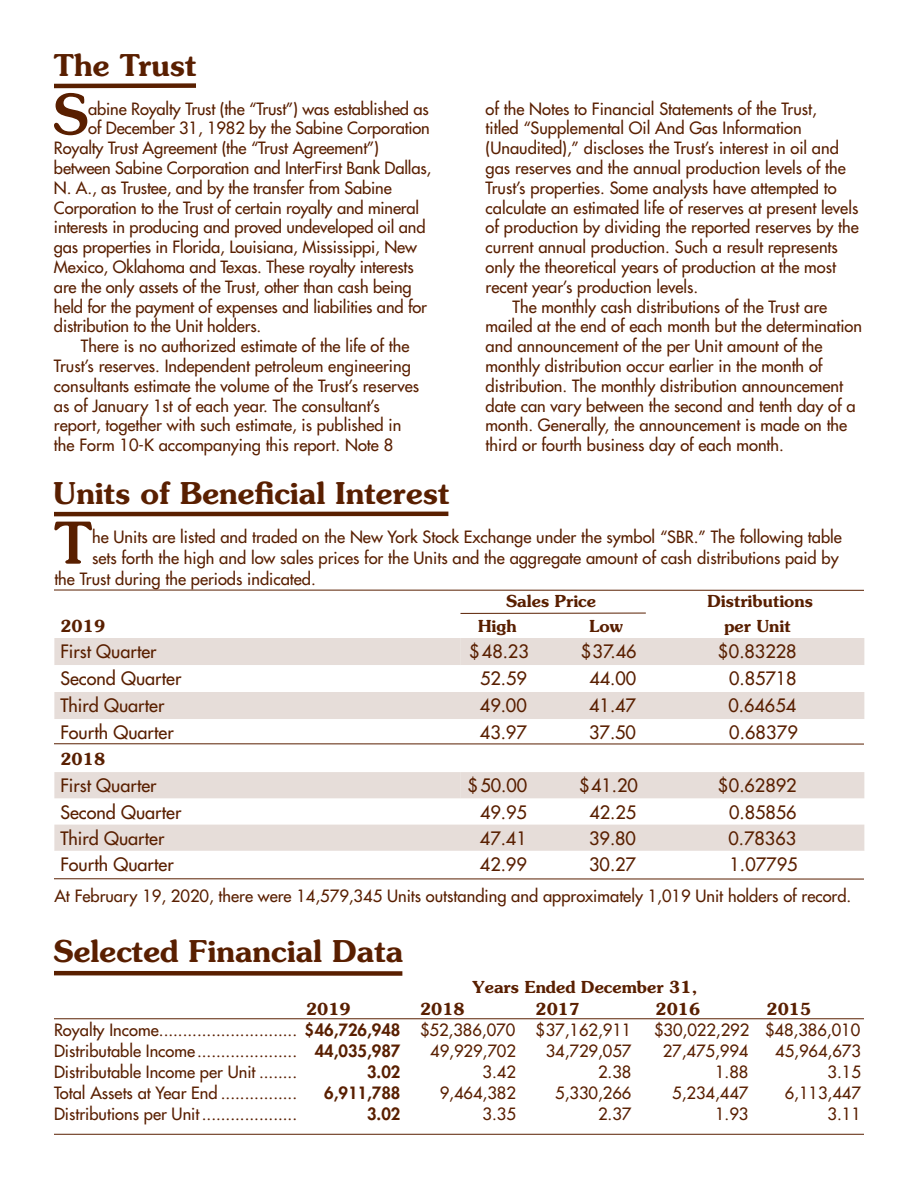
<style>
.page{position:relative;width:918px;height:1188px;background:#fff}
.page>*{position:absolute;margin:0;border:0;box-sizing:border-box;transform-origin:0 0}
.t1{font:500 57.45px "Souvenir";color:#591f00}
.t2{font:500 55.5px "Souvenir";color:#591f00}
.t3{font:600 30px "Souvenir";color:#591f00}
.t4{font:18px "Futura";color:#591f00}
.t5{font:16.5px "Futura";color:#591f00}
.t6{font:600 16.5px "Souvenir";color:#591f00}
.t7{font:800 16.5px "Futura";color:#591f00}
.s1{font-weight:800}
</style>
<div class="page">
<hr style="left:54px;top:1018px;width:810px;height:1px;background:#591f00">
<hr style="left:54px;top:1134px;width:810px;height:1px;background:#591f00">
<svg style="left:54px;top:638px;width:810px;height:213px"></svg>
<svg style="left:461px;top:638px;width:403px;height:160px;fill:#e6ddd9"></svg>
<hr style="left:460px;top:613px;width:186px;height:1px;background:#591f00">
<hr style="left:54px;top:743px;width:810px;height:1px;background:#591f00">
<hr style="left:54px;top:590px;width:810px;height:1px;background:#591f00">
<hr style="left:54px;top:878px;width:810px;height:1px;background:#591f00">
<div style="left:54px;top:83px;width:142px;height:5px;background:#591f00"></div>
<hr style="left:54px;top:512px;width:394px;height:4px;background:#591f00">
<div style="left:54px;top:971px;width:348px;height:5px;background:#591f00"></div>
<h3 class="t3" style="left:54px;top:46px;width:144px">The Trust</h3>
<h2 class="t2" style="left:53px;top:81px;width:37px">S</h2>
<p class="t5" style="left:88px;top:98px;width:342px">abine Royalty Trust (the “Trust”) was established as</p>
<p class="t5" style="left:88px;top:118px;width:343px">of December 31, 1982 by the Sabine Corporation</p>
<p class="t5" style="left:54px;top:137px;width:327px">Royalty Trust Agreement (the “Trust Agreement”)</p>
<p class="t5" style="left:54px;top:157px;width:379px">between Sabine Corporation and InterFirst Bank Dallas,</p>
<p class="t5" style="left:54px;top:177px;width:339px">N. A., as Trustee, and by the transfer from Sabine</p>
<p class="t5" style="left:54px;top:197px;width:367px">Corporation to the Trust of certain royalty and mineral</p>
<p class="t5" style="left:54px;top:217px;width:373px">interests in producing and proved undeveloped oil and</p>
<p class="t5" style="left:54px;top:236px;width:364px">gas properties in Florida, Louisiana, Mississippi, New</p>
<p class="t5" style="left:54px;top:256px;width:361px">Mexico, Oklahoma and Texas. These royalty interests</p>
<p class="t5" style="left:54px;top:276px;width:359px">are the only assets of the Trust, other than cash being</p>
<p class="t5" style="left:54px;top:296px;width:374px">held for the payment of expenses and liabilities and for</p>
<p class="t5" style="left:54px;top:316px;width:209px">distribution to the Unit holders.</p>
<p class="t5" style="left:81px;top:335px;width:330px">There is no authorized estimate of the life of the</p>
<p class="t5" style="left:54px;top:355px;width:358px">Trust’s reserves. Independent petroleum engineering</p>
<p class="t5" style="left:54px;top:375px;width:367px">consultants estimate the volume of the Trust’s reserves</p>
<p class="t5" style="left:54px;top:395px;width:327px">as of January 1st of each year. The consultant’s</p>
<p class="t5" style="left:54px;top:415px;width:349px">report, together with such estimate, is published in</p>
<p class="t5" style="left:54px;top:434px;width:341px">the Form 10-K accompanying this report. Note 8</p>
<h3 class="t3" style="left:54px;top:474px;width:397px">Units of Beneficial Interest</h3>
<p class="t5" style="left:486px;top:98px;width:333px">of the Notes to Financial Statements of the Trust,</p>
<p class="t5" style="left:486px;top:118px;width:318px">titled “Supplemental Oil And Gas Information</p>
<p class="t5" style="left:486px;top:137px;width:355px">(Unaudited),” discloses the Trust’s interest in oil and</p>
<p class="t5" style="left:486px;top:157px;width:362px">gas reserves and the annual production levels of the</p>
<p class="t5" style="left:486px;top:177px;width:353px">Trust’s properties. Some analysts have attempted to</p>
<p class="t5" style="left:486px;top:197px;width:374px">calculate an estimated life of reserves at present levels</p>
<p class="t5" style="left:486px;top:217px;width:375px">of production by dividing the reported reserves by the</p>
<p class="t5" style="left:486px;top:236px;width:354px">current annual production. Such a result represents</p>
<p class="t5" style="left:486px;top:256px;width:352px">only the theoretical years of production at the most</p>
<p class="t5" style="left:486px;top:276px;width:214px">recent year’s production levels.</p>
<p class="t5" style="left:513px;top:296px;width:316px">The monthly cash distributions of the Trust are</p>
<p class="t5" style="left:486px;top:316px;width:378px">mailed at the end of each month but the determination</p>
<p class="t5" style="left:486px;top:335px;width:338px">and announcement of the per Unit amount of the</p>
<p class="t5" style="left:486px;top:355px;width:338px">monthly distribution occur earlier in the month of</p>
<p class="t5" style="left:486px;top:375px;width:359px">distribution. The monthly distribution announcement</p>
<p class="t5" style="left:486px;top:395px;width:372px">date can vary between the second and tenth day of a</p>
<p class="t5" style="left:486px;top:415px;width:363px">month. Generally, the announcement is made on the</p>
<p class="t5" style="left:486px;top:434px;width:300px">third or fourth business day of each month.</p>
<h1 class="t1" style="left:54px;top:508px;width:39px">T</h1>
<p class="t5" style="left:92px;top:526px;width:751px">he Units are listed and traded on the New York Stock Exchange under the symbol “SBR.” The following table</p>
<p class="t5" style="left:92px;top:547px;width:748px">sets forth the high and low sales prices for the Units and the aggregate amount of cash distributions paid by</p>
<p class="t5" style="left:54px;top:568px;width:263px">the Trust during the periods indicated.</p>
<p class="t6" style="left:506px;top:591px;width:92px">Sales Price</p>
<p class="t6" style="left:707px;top:591px;width:107px">Distributions</p>
<p class="t6" style="left:60px;top:616px;width:46px">2019</p>
<p class="t6" style="left:478px;top:616px;width:40px">High</p>
<p class="t6" style="left:590px;top:616px;width:35px">Low</p>
<p class="t6" style="left:724px;top:616px;width:68px">per Unit</p>
<p class="t4" style="left:60px;top:640px;width:98px">First Quarter</p>
<p class="t4" style="left:469px;top:640px;width:61px">$48.23</p>
<p class="t4" style="left:581px;top:640px;width:57px">$37.46</p>
<p class="t4" style="left:718px;top:640px;width:80px">$0.83228</p>
<p class="t4" style="left:60px;top:667px;width:122px">Second Quarter</p>
<p class="t4" style="left:480px;top:667px;width:48px">52.59</p>
<p class="t4" style="left:589px;top:667px;width:48px">44.00</p>
<p class="t4" style="left:729px;top:667px;width:69px">0.85718</p>
<p class="t4" style="left:60px;top:694px;width:105px">Third Quarter</p>
<p class="t4" style="left:480px;top:694px;width:48px">49.00</p>
<p class="t4" style="left:589px;top:694px;width:48px">41.47</p>
<p class="t4" style="left:729px;top:694px;width:69px">0.64654</p>
<p class="t4" style="left:60px;top:721px;width:115px">Fourth Quarter</p>
<p class="t4" style="left:480px;top:721px;width:48px">43.97</p>
<p class="t4" style="left:589px;top:721px;width:48px">37.50</p>
<p class="t4" style="left:729px;top:721px;width:70px">0.68379</p>
<p class="t6" style="left:60px;top:749px;width:46px">2018</p>
<p class="t4" style="left:60px;top:774px;width:98px">First Quarter</p>
<p class="t4" style="left:468px;top:774px;width:61px">$50.00</p>
<p class="t4" style="left:579px;top:774px;width:60px">$41.20</p>
<p class="t4" style="left:718px;top:774px;width:80px">$0.62892</p>
<p class="t4" style="left:60px;top:800px;width:122px">Second Quarter</p>
<p class="t4" style="left:480px;top:800px;width:48px">49.95</p>
<p class="t4" style="left:589px;top:800px;width:48px">42.25</p>
<p class="t4" style="left:729px;top:800px;width:69px">0.85856</p>
<p class="t4" style="left:60px;top:827px;width:105px">Third Quarter</p>
<p class="t4" style="left:480px;top:827px;width:48px">47.41</p>
<p class="t4" style="left:589px;top:827px;width:48px">39.80</p>
<p class="t4" style="left:729px;top:827px;width:69px">0.78363</p>
<p class="t4" style="left:60px;top:853px;width:115px">Fourth Quarter</p>
<p class="t4" style="left:480px;top:853px;width:48px">42.99</p>
<p class="t4" style="left:589px;top:853px;width:48px">30.27</p>
<p class="t4" style="left:729px;top:853px;width:70px">1.07795</p>
<p class="t5" style="left:54px;top:886px;width:798px">At February 19, 2020, there were 14,579,345 Units outstanding and approximately 1,019 Unit holders of record.</p>
<h3 class="t3" style="left:53px;top:933px;width:351px">Selected Financial Data</h3>
<p class="t6" style="left:473px;top:977px;width:226px">Years Ended December 31,</p>
<p class="t6" style="left:306px;top:999px;width:46px">2019</p>
<p class="t6" style="left:420px;top:999px;width:46px">2018</p>
<p class="t6" style="left:536px;top:999px;width:46px">2017</p>
<p class="t6" style="left:656px;top:999px;width:46px">2016</p>
<p class="t6" style="left:767px;top:999px;width:46px">2015</p>
<p class="t5" style="left:54px;top:1020px;width:579px">Royalty Income............................. <span class="s1">$46,726,948</span> $52,386,070 $37,162,911</p>
<p class="t5" style="left:654px;top:1020px;width:208px">$30,022,292 $48,386,010</p>
<p class="t5" style="left:54px;top:1041px;width:348px">Distributable Income..................... <span class="s1">44,035,987</span></p>
<p class="t5" style="left:430px;top:1041px;width:87px">49,929,702</p>
<p class="t5" style="left:546px;top:1041px;width:87px">34,729,057</p>
<p class="t5" style="left:663px;top:1041px;width:87px">27,475,994</p>
<p class="t5" style="left:775px;top:1041px;width:87px">45,964,673</p>
<p class="t5" style="left:54px;top:1062px;width:245px">Distributable Income per Unit ........</p>
<p class="t7" style="left:367px;top:1061px;width:35px">3.02</p>
<p class="t5" style="left:483px;top:1062px;width:35px">3.42</p>
<p class="t5" style="left:598px;top:1062px;width:35px">2.38</p>
<p class="t5" style="left:715px;top:1062px;width:35px">1.88</p>
<p class="t5" style="left:828px;top:1062px;width:35px">3.15</p>
<p class="t5" style="left:54px;top:1083px;width:245px">Total Assets at Year End ................</p>
<p class="t7" style="left:324px;top:1082px;width:78px">6,911,788</p>
<p class="t5" style="left:440px;top:1083px;width:78px">9,464,382</p>
<p class="t5" style="left:555px;top:1083px;width:78px">5,330,266</p>
<p class="t5" style="left:672px;top:1083px;width:78px">5,234,447</p>
<p class="t5" style="left:785px;top:1083px;width:78px">6,113,447</p>
<p class="t5" style="left:54px;top:1104px;width:245px">Distributions per Unit....................</p>
<p class="t7" style="left:367px;top:1103px;width:35px">3.02</p>
<p class="t5" style="left:483px;top:1104px;width:35px">3.35</p>
<p class="t5" style="left:598px;top:1104px;width:35px">2.37</p>
<p class="t5" style="left:715px;top:1104px;width:35px">1.93</p>
<p class="t5" style="left:828px;top:1104px;width:35px">3.11</p>
</div>
